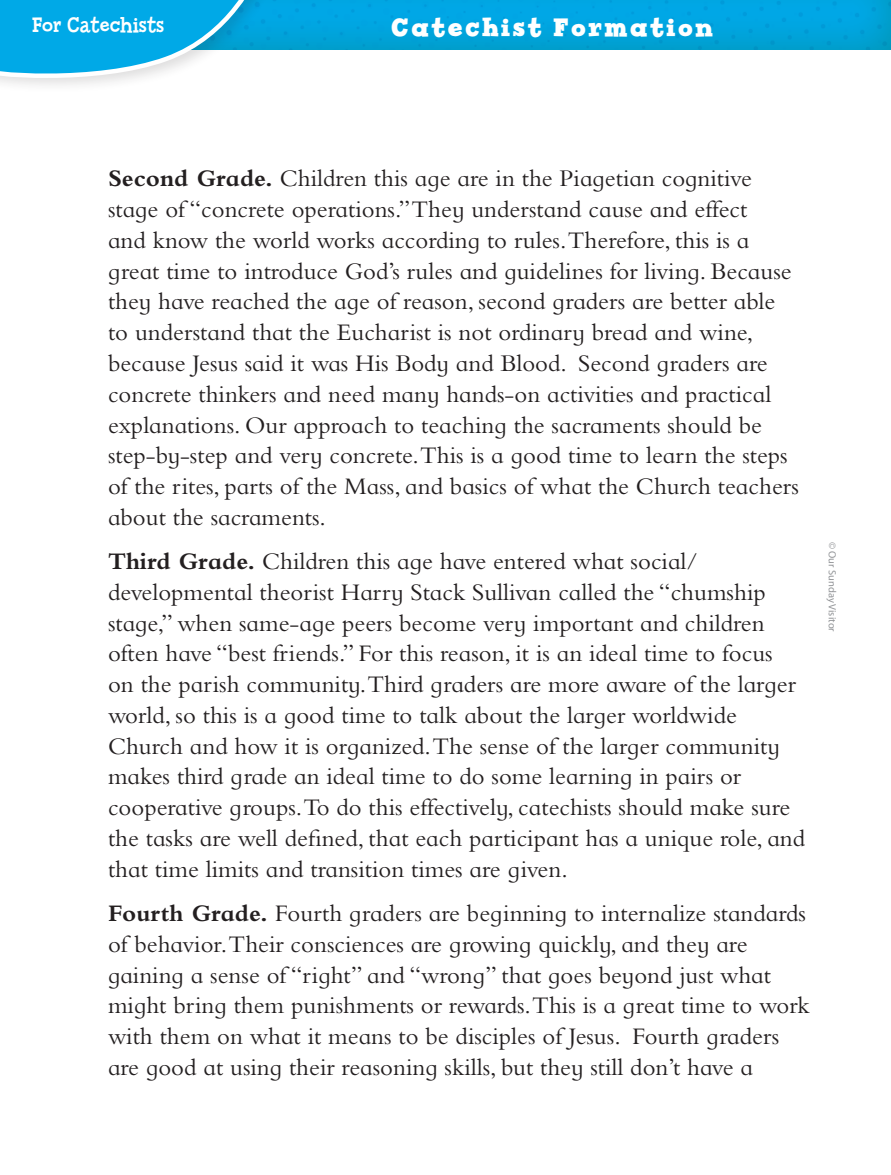
<style>
.page{position:relative;width:891px;height:1175px;background:#fff}
.page>*{position:absolute;margin:0;border:0;box-sizing:border-box;transform-origin:0 0}
.Head_Invite_Discover{font:700 27px "Billy Serif";letter-spacing:.1em;color:#fff}
.Body_Text{font:24.75px/30.8px "Bembo Infant MT Std";color:#231f20}
.Body_Text-2{font:22.5px "Billy Serif";color:#fff}
.t1{font:10.5px "Myriad Pro";color:#939598}
.s1{font-weight:700}
</style>
<div class="page">
<div style="left:0;top:0;width:891px;height:50px;background:#f7931d;opacity:.3"></div>
<div style="left:0;top:0;width:279px;height:94px;background:#231f20;opacity:.15"></div>
<svg style="left:0;top:0;width:264px;height:84px"></svg>
<p class="Body_Text-2" style="left:32px;top:12px;width:134px">For Catechists</p>
<p class="Head_Invite_Discover" style="left:391px;top:12px;width:323px">Catechist Formation</p>
<p class="Body_Text" style="left:108px;top:163px;width:693px"><span class="s1">Second Grade.</span> Children this age are in the Piagetian cognitive stage of “concrete operations.” They understand cause and effect<br>and know the world works according to rules.Therefore, this is a great time to introduce God’s rules and guidelines for living. Because they have reached the age of reason, second graders are better able to understand that the Eucharist is not ordinary bread and wine, because Jesus said it was His Body and Blood. Second graders are concrete thinkers and need many hands-on activities and practical explanations. Our approach to teaching the sacraments should be step-by-step and very concrete.This is a good time to learn the steps of the rites, parts of the Mass, and basics of what the Church teachers about the sacraments.</p>
<p class="Body_Text" style="left:108px;top:545px;width:699px"><span class="s1">Third Grade.</span> Children this age have entered what social/ developmental theorist Harry Stack Sullivan called the “chumship stage,” when same-age peers become very important and children often have “best friends.” For this reason, it is an ideal time to focus<br>on the parish community.Third graders are more aware of the larger world, so this is a good time to talk about the larger worldwide Church and how it is organized.The sense of the larger community makes third grade an ideal time to do some learning in pairs or cooperative groups.To do this effectively, catechists should make sure the tasks are well defined, that each participant has a unique role, and that time limits and transition times are given.</p>
<p class="Body_Text" style="left:108px;top:897px;width:704px"><span class="s1">Fourth Grade.</span> Fourth graders are beginning to internalize standards of behavior.Their consciences are growing quickly, and they are gaining a sense of “right” and “wrong” that goes beyond just what might bring them punishments or rewards.This is a great time to work with them on what it means to be disciples of Jesus. Fourth graders are good at using their reasoning skills, but they still don’t have a</p>
<p class="t1" style="left:838px;top:542px;width:91px;rotate:90deg">© Our Sunday Visitor</p>
</div>
